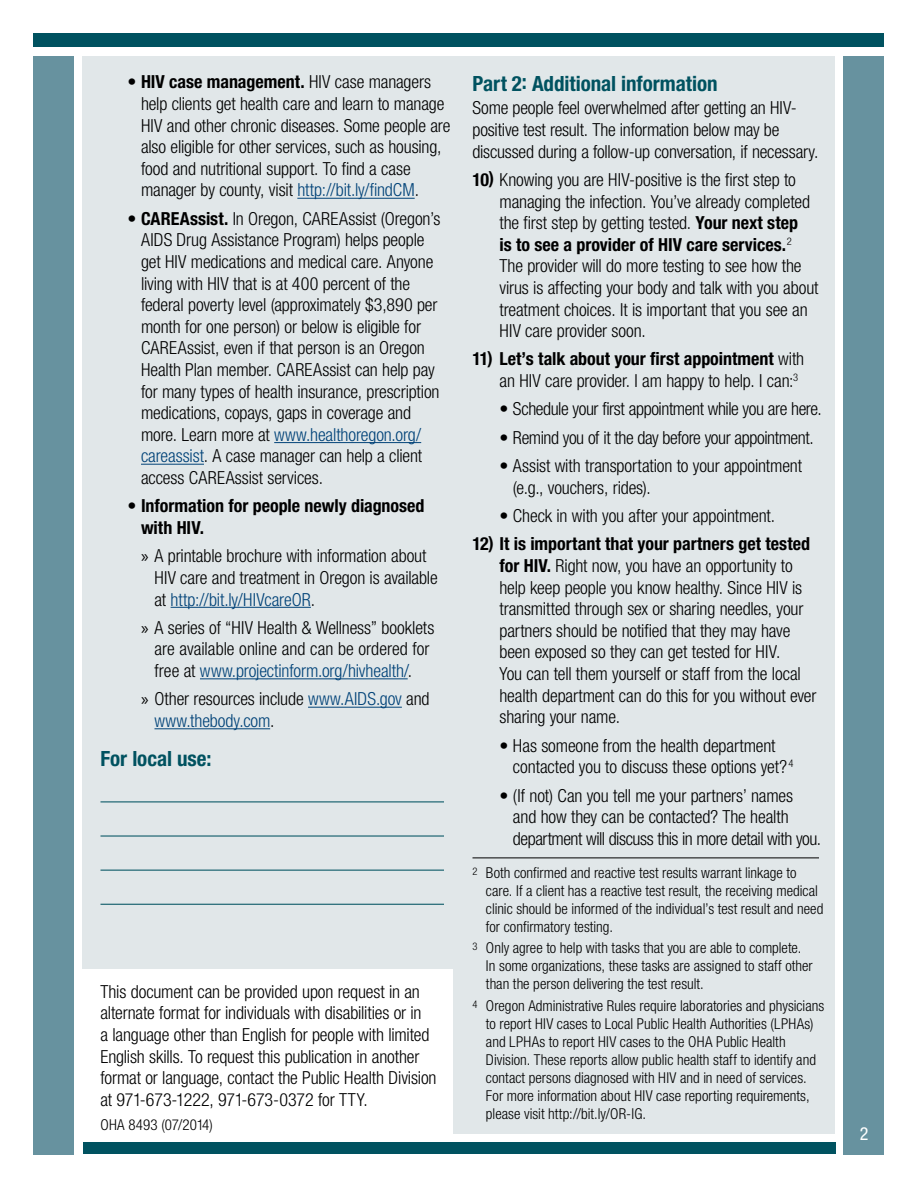
<style>
.page{position:relative;width:918px;height:1188px;background:#fff}
.page>*{position:absolute;margin:0;border:0;box-sizing:border-box;transform-origin:0 0}
.t1{font:700 condensed 21px "Helvetica Neue LT Std";color:#005260}
.t2{font:300 condensed 18px/21.6px "Helvetica Neue LT Std";letter-spacing:-.01em;color:#000}
.t3{font:300 condensed 18px/21.6px "Helvetica Neue LT Std";letter-spacing:-.005em;color:#004278}
.t4{font:700 condensed 18px/21.6px "Helvetica Neue LT Std";color:#000}
.t5{font:condensed 18px "Helvetica Neue LT Std";color:#fff}
.t6{font:300 condensed 15px/18px "Helvetica Neue LT Std";color:#000}
.s1{font-weight:700}
.s2{color:#004278}
.s3{font-weight:300}
.s4{font-family:"Myriad Pro";font-weight:400;font-stretch:normal}
.s5{font-family:"Myriad Pro";font-weight:400;font-stretch:normal;color:#000}
.s6{color:#000}
</style>
<div class="page">
<div style="left:83px;top:56px;width:752px;height:1078px;background:#e1e7e9"></div>
<div style="left:34px;top:56px;width:40px;height:1098px;background:#67929f"></div>
<div style="left:844px;top:56px;width:40px;height:1098px;background:#67929f"></div>
<div style="left:83px;top:1143px;width:752px;height:11px;background:#005260"></div>
<div style="left:34px;top:34px;width:850px;height:13px;background:#005260"></div>
<div style="left:77px;top:969px;width:376px;height:169px;background:#fff"></div>
<hr style="left:297px;top:198px;width:118px;height:1px;background:#004278">
<hr style="left:274px;top:442px;width:147px;height:1px;background:#004278">
<hr style="left:141px;top:464px;width:63px;height:1px;background:#004278">
<hr style="left:171px;top:607px;width:140px;height:1px;background:#004278">
<hr style="left:200px;top:678px;width:208px;height:1px;background:#004278">
<hr style="left:308px;top:707px;width:94px;height:1px;background:#004278">
<hr style="left:154px;top:728px;width:116px;height:1px;background:#004278">
<hr style="left:100px;top:801px;width:344px;height:1px;background:#005260">
<hr style="left:100px;top:835px;width:344px;height:2px;background:#005260">
<hr style="left:100px;top:870px;width:344px;height:1px;background:#005260">
<hr style="left:100px;top:904px;width:344px;height:1px;background:#005260">
<hr style="left:472px;top:857px;width:347px;height:1px;background:#000">
<p class="t2" style="left:141px;top:71px;width:311px;text-indent:-14px">• <span class="s1">HIV case management.</span> HIV case managers help clients get health care and learn to manage HIV and other chronic diseases. Some people are also eligible for other services, such as housing, food and nutritional support. To find a case manager by county, visit <span class="s2">http://bit.ly/findCM</span>.</p>
<p class="t2" style="left:141px;top:207px;width:301px;text-indent:-14px">• <span class="s1">CAREAssist.</span> In Oregon, CAREAssist (Oregon’s AIDS Drug Assistance Program) helps people get HIV medications and medical care. Anyone living with HIV that is at 400 percent of the federal poverty level (approximately $3,890 per month for one person) or below is eligible for CAREAssist, even if that person is an Oregon Health Plan member. CAREAssist can help pay for many types of health insurance, prescription medications, copays, gaps in coverage and more. Learn more at <span class="s2">www.healthoregon.org/ careassist</span>. A case manager can help a client access CAREAssist services.</p>
<p class="t4" style="left:141px;top:495px;width:285px;text-indent:-14px"><span class="s3">•</span> Information for people newly diagnosed with HIV.</p>
<p class="t2" style="left:154px;top:545px;width:285px;text-indent:-14px"><span class="s4">»</span> A printable brochure with information about<br>HIV care and treatment in Oregon is available at <span class="s2">http://bit.ly/HIVcareOR</span>.</p>
<p class="t2" style="left:141px;top:617px;width:295px;text-align:center"><span class="s4">»</span> A series of “HIV Health &amp; Wellness” booklets are available online and can be ordered for free at <span class="s2">www.projectinform.org/hivhealth/</span>.</p>
<p class="t3" style="left:154px;top:688px;width:277px;text-indent:-14px"><span class="s5">»</span> <span class="s6">Other resources include</span> www.AIDS.gov <span class="s6">and </span>www.thebody.com<span class="s6">.</span></p>
<p class="t1" style="left:100px;top:746px;width:113px">For local use:</p>
<p class="t2" style="left:100px;top:981px;width:338px">This document can be provided upon request in an alternate format for individuals with disabilities or in<br>a language other than English for people with limited English skills. To request this publication in another format or language, contact the Public Health Division at 971-673-1222, 971-673-0372 for TTY.</p>
<p class="t6" style="left:100px;top:1115px;width:114px">OHA 8493 (07/2014)</p>
<p class="t1" style="left:472px;top:70px;width:247px">Part 2: Additional information</p>
<p class="t2" style="left:472px;top:97px;width:348px">Some people feel overwhelmed after getting an HIV&shy;positive test result. The information below may be discussed during a follow-up conversation, if necessary.</p>
<p class="t2" style="left:499px;top:169px;width:321px;text-indent:-27px"><span class="s1">10)</span> Knowing you are HIV-positive is the first step to managing the infection. You’ve already completed the first step by getting tested. <span class="s1">Your next step<br>is to see a provider of HIV care services.</span><sup>2<br></sup>The provider will do more testing to see how the virus is affecting your body and talk with you about treatment choices. It is important that you see an HIV care provider soon.</p>
<p class="t2" style="left:499px;top:348px;width:306px;text-indent:-27px"><span class="s1">11) Let’s talk about your first appointment</span> with an HIV care provider. I am happy to help. I can:<sup>3</sup></p>
<p class="t2" style="left:499px;top:398px;width:324px">• Schedule your first appointment while you are here.</p>
<p class="t2" style="left:499px;top:426px;width:316px">• Remind you of it the day before your appointment.</p>
<p class="t2" style="left:513px;top:455px;width:291px;text-indent:-14px">• Assist with transportation to your appointment (e.g., vouchers, rides).</p>
<p class="t2" style="left:499px;top:505px;width:277px">• Check in with you after your appointment.</p>
<p class="t2" style="left:499px;top:533px;width:318px;text-indent:-27px"><span class="s1">12) It is important that your partners get tested for HIV.</span> Right now, you have an opportunity to help keep people you know healthy. Since HIV is transmitted through sex or sharing needles, your partners should be notified that they may have been exposed so they can get tested for HIV.<br>You can tell them yourself or staff from the local health department can do this for you without ever sharing your name.</p>
<p class="t2" style="left:513px;top:734px;width:282px;text-indent:-14px">• Has someone from the health department contacted you to discuss these options yet? <sup>4</sup></p>
<p class="t2" style="left:513px;top:784px;width:310px;text-indent:-14px">• (If not) Can you tell me your partners’ names<br>and how they can be contacted? The health department will discuss this in more detail with you.</p>
<p class="t6" style="left:486px;top:863px;width:339px;text-indent:-13px"><sup>2</sup> Both confirmed and reactive test results warrant linkage to care. If a client has a reactive test result, the receiving medical clinic should be informed of the individual’s test result and need for confirmatory testing.</p>
<p class="t6" style="left:486px;top:939px;width:328px;text-indent:-13px"><sup>3</sup> Only agree to help with tasks that you are able to complete.<br>In some organizations, these tasks are assigned to staff other than the person delivering the test result.</p>
<p class="t6" style="left:486px;top:996px;width:340px;text-indent:-13px"><sup>4</sup> Oregon Administrative Rules require laboratories and physicians to report HIV cases to Local Public Health Authorities (LPHAs) and LPHAs to report HIV cases to the OHA Public Health Division. These reports allow public health staff to identify and contact persons diagnosed with HIV and in need of services.<br>For more information about HIV case reporting requirements, please visit http://bit.ly/OR-IG.</p>
<p class="t5" style="left:860px;top:1124px;width:10px">2</p>
</div>
